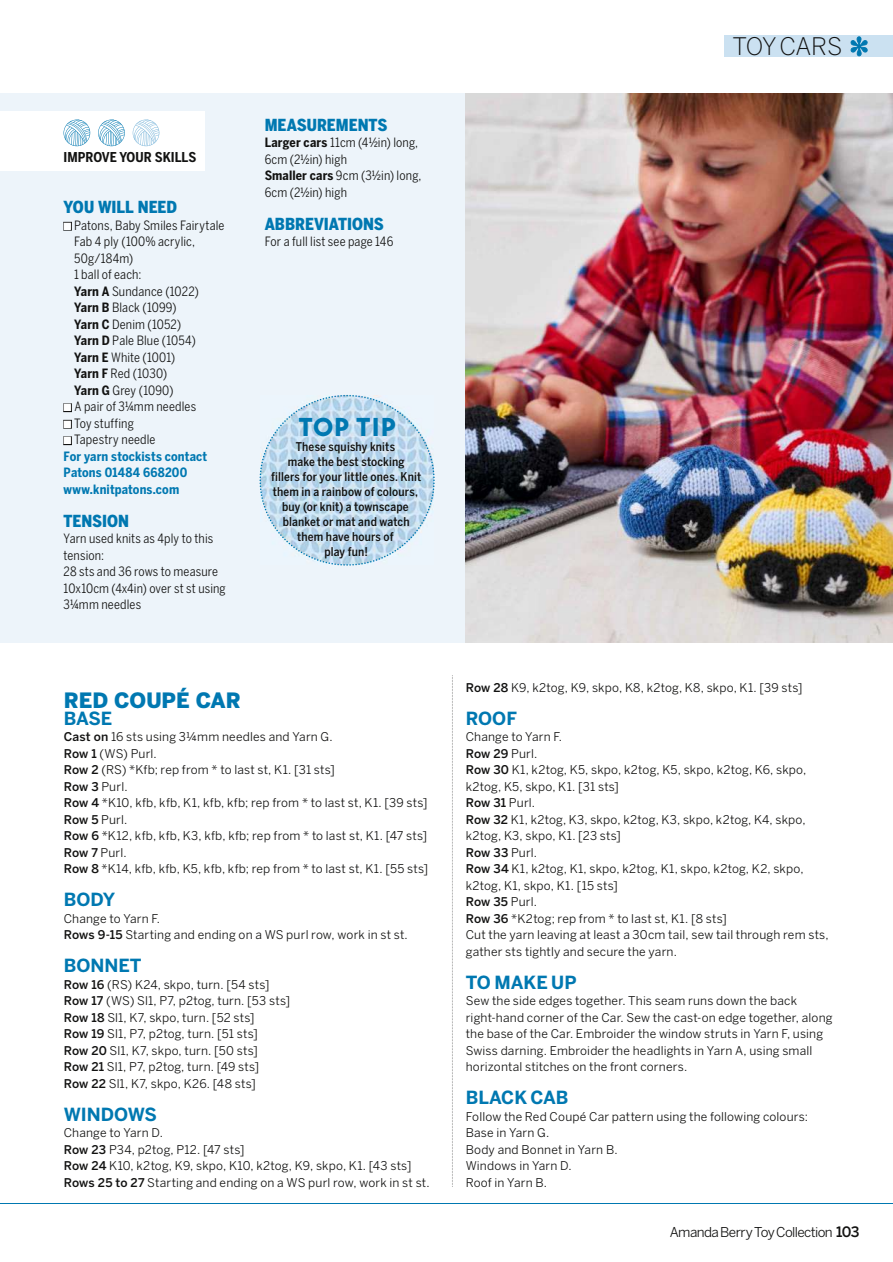
<style>
.page{position:relative;width:893px;height:1262px;background:#fff}
.page>*{position:absolute;margin:0;border:0;box-sizing:border-box;transform-origin:0 0}
.t1{font:25.5px "Baro";color:#0078b1}
.t2{font:300 24px "Benton Sans";letter-spacing:-.025em;color:#121211}
.t3{font:900 21px "Benton Sans";color:#0078b1}
.t4{font:700 18px "Benton Sans";color:#0078b1}
.t5{font:900 16.5px "Benton Sans Cond";color:#0078b1}
.t6{font:13.5px "Benton Sans";letter-spacing:-.045em;color:#121211}
.t7{font:700 13.5px "Benton Sans Cond";color:#121211}
.t8{font:12.75px/16.5px "Benton Sans Cond";letter-spacing:.01em;color:#121211}
.t9{font:700 12.75px/16.5px "Benton Sans Cond";letter-spacing:.01em;color:#0078b1}
.t10{font:12px/16.5px "Benton Sans";letter-spacing:.015em;color:#121211}
.t11{font:500 12px/15px "Benton Sans Cond";letter-spacing:.015em;color:#121211;text-align:center}
.s1{font-weight:700}
.s2{font-weight:500}
.s3{font-weight:500;font-size:14.25px}
</style>
<div class="page">
<div style="left:0;top:93px;width:892px;height:549px;background:#edf4fa"></div>
<img style="left:465px;top:93px;width:427px;height:549px">
<hr style="left:0;top:1203px;width:892px;height:1px;background:#0078b1">
<div style="left:724px;top:35px;width:168px;height:21px;background:#cbe1f1"></div>
<svg style="left:850px;top:36px;width:17px;height:20px"></svg>
<div style="left:0;top:111px;width:204px;height:60px;background:#fff"></div>
<svg style="left:63px;top:222px;width:9px;height:9px"></svg>
<svg style="left:63px;top:403px;width:9px;height:9px"></svg>
<svg style="left:63px;top:420px;width:9px;height:9px"></svg>
<svg style="left:63px;top:436px;width:9px;height:9px"></svg>
<svg style="left:98px;top:120px;width:27px;height:26px"></svg>
<svg style="left:64px;top:120px;width:26px;height:26px"></svg>
<svg style="left:133px;top:120px;width:26px;height:26px"></svg>
<svg style="left:452px;top:675px;width:1px;height:512px"></svg>
<svg style="left:259px;top:395px;width:175px;height:171px"></svg>
<p class="t7" style="left:64px;top:149px;width:134px">IMPROVE YOUR SKILLS</p>
<h3 class="t5" style="left:64px;top:198px;width:115px">YOU WILL NEED</h3>
<p class="t8" style="left:74px;top:218px;width:152px">Patons, Baby Smiles Fairytale<br>Fab 4 ply (100% acrylic,<br>50g/184m)<br>1 ball of each:<br><span class="s1">Yarn A</span> Sundance (1022)<br><span class="s1">Yarn B</span> Black (1099)<br><span class="s1">Yarn C</span> Denim (1052)<br><span class="s1">Yarn D</span> Pale Blue (1054)<br><span class="s1">Yarn E</span> White (1001)<br><span class="s1">Yarn F</span> Red (1030)<br><span class="s1">Yarn G</span> Grey (1090)<br>A pair of 31/4mm needles<br>Toy stuffing<br>Tapestry needle</p>
<p class="t9" style="left:64px;top:448px;width:145px">For yarn stockists contact<br>Patons 01484 668200 www.knitpatons.com</p>
<h3 class="t5" style="left:64px;top:512px;width:67px">TENSION</h3>
<p class="t8" style="left:64px;top:532px;width:164px">Yarn used knits as 4ply to this tension:<br>28 sts and 36 rows to measure<br>10x10cm (4x4in) over st st using<br>31/4mm needles</p>
<h3 class="t5" style="left:264px;top:116px;width:124px">MEASUREMENTS</h3>
<p class="t8" style="left:264px;top:136px;width:158px"><span class="s1">Larger cars</span> 11cm (41/2in) long,<br>6cm (21/2in) high<br><span class="s1">Smaller cars</span> 9cm (31/2in) long,<br>6cm (21/2in) high</p>
<h3 class="t5" style="left:264px;top:215px;width:121px">ABBREVIATIONS</h3>
<p class="t8" style="left:264px;top:235px;width:130px">For a full list see page 146</p>
<h1 class="t1" style="left:298px;top:413px;width:99px">TOP TIP</h1>
<p class="t11" style="left:271px;top:440px;width:152px">These squishy knits<br>make the best stocking<br>fillers for your little ones. Knit them in a rainbow of colours, buy (or knit) a townscape blanket or mat and watch them have hours of<br>play fun!</p>
<h3 class="t3" style="left:64px;top:689px;width:179px">RED COUPÉ CAR</h3>
<h3 class="t4" style="left:64px;top:712px;width:50px">BASE</h3>
<p class="t10" style="left:64px;top:730px;width:365px"><span class="s2">Cast on</span> 16 sts using 3¼mm needles and Yarn G.<br><span class="s2">Row 1</span> (WS) Purl.<br><span class="s2">Row 2</span> (RS) *Kfb; rep from * to last st, K1. [31 sts]<br><span class="s2">Row 3</span> Purl.<br><span class="s2">Row 4</span> *K10, kfb, kfb, K1, kfb, kfb; rep from * to last st, K1. [39 sts] <span class="s2">Row 5</span> Purl.<br><span class="s2">Row 6</span> *K12, kfb, kfb, K3, kfb, kfb; rep from * to last st, K1. [47 sts] <span class="s2">Row 7</span> Purl.<br><span class="s2">Row 8</span> *K14, kfb, kfb, K5, kfb, kfb; rep from * to last st, K1. [55 sts]</p>
<h3 class="t4" style="left:64px;top:893px;width:53px">BODY</h3>
<p class="t10" style="left:64px;top:911px;width:345px">Change to Yarn F.<br><span class="s2">Rows 9-15</span> Starting and ending on a WS purl row, work in st st.</p>
<h3 class="t4" style="left:64px;top:959px;width:79px">BONNET</h3>
<p class="t10" style="left:64px;top:977px;width:228px"><span class="s2">Row 16</span> (RS) K24, skpo, turn. [54 sts] <span class="s2">Row 17</span> (WS) Sl1, P7, p2tog, turn. [53 sts] <span class="s2">Row 18</span> Sl1, K7, skpo, turn. [52 sts]<br><span class="s2">Row 19</span> Sl1, P7, p2tog, turn. [51 sts]<br><span class="s2">Row 20</span> Sl1, K7, skpo, turn. [50 sts]<br><span class="s2">Row 21</span> Sl1, P7, p2tog, turn. [49 sts]<br><span class="s2">Row 22</span> Sl1, K7, skpo, K26. [48 sts]</p>
<h3 class="t4" style="left:64px;top:1108px;width:95px">WINDOWS</h3>
<p class="t10" style="left:64px;top:1126px;width:367px">Change to Yarn D.<br><span class="s2">Row 23</span> P34, p2tog, P12. [47 sts]<br><span class="s2">Row 24</span> K10, k2tog, K9, skpo, K10, k2tog, K9, skpo, K1. [43 sts] <span class="s2">Rows 25 to 27</span> Starting and ending on a WS purl row, work in st st.</p>
<h2 class="t2" style="left:732px;top:37px;width:111px">TOY CARS</h2>
<p class="t10" style="left:465px;top:680px;width:338px"><span class="s2">Row 28</span> K9, k2tog, K9, skpo, K8, k2tog, K8, skpo, K1. [39 sts]</p>
<h3 class="t4" style="left:465px;top:712px;width:53px">ROOF</h3>
<p class="t10" style="left:465px;top:730px;width:364px">Change to Yarn F.<br><span class="s2">Row 29</span> Purl.<br><span class="s2">Row 30</span> K1, k2tog, K5, skpo, k2tog, K5, skpo, k2tog, K6, skpo, k2tog, K5, skpo, K1. [31 sts]<br><span class="s2">Row 31</span> Purl.<br><span class="s2">Row 32</span> K1, k2tog, K3, skpo, k2tog, K3, skpo, k2tog, K4, skpo, k2tog, K3, skpo, K1. [23 sts]<br><span class="s2">Row 33</span> Purl.<br><span class="s2">Row 34</span> K1, k2tog, K1, skpo, k2tog, K1, skpo, k2tog, K2, skpo, k2tog, K1, skpo, K1. [15 sts]<br><span class="s2">Row 35</span> Purl.<br><span class="s2">Row 36</span> *K2tog; rep from * to last st, K1. [8 sts]<br>Cut the yarn leaving at least a 30cm tail, sew tail through rem sts, gather sts tightly and secure the yarn.</p>
<h3 class="t4" style="left:465px;top:976px;width:112px">TO MAKE UP</h3>
<p class="t10" style="left:465px;top:994px;width:368px">Sew the side edges together. This seam runs down the back right-hand corner of the Car. Sew the cast-on edge together, along the base of the Car. Embroider the window struts in Yarn F, using Swiss darning. Embroider the headlights in Yarn A, using small horizontal stitches on the front corners.</p>
<h3 class="t4" style="left:465px;top:1091px;width:104px">BLACK CAB</h3>
<p class="t10" style="left:465px;top:1109px;width:344px">Follow the Red Coupé Car pattern using the following colours:<br>Base in Yarn G.<br>Body and Bonnet in Yarn B.<br>Windows in Yarn D.<br>Roof in Yarn B.</p>
<p class="t6" style="left:669px;top:1227px;width:191px">Amanda Berry Toy Collection <span class="s3">103</span></p>
</div>
